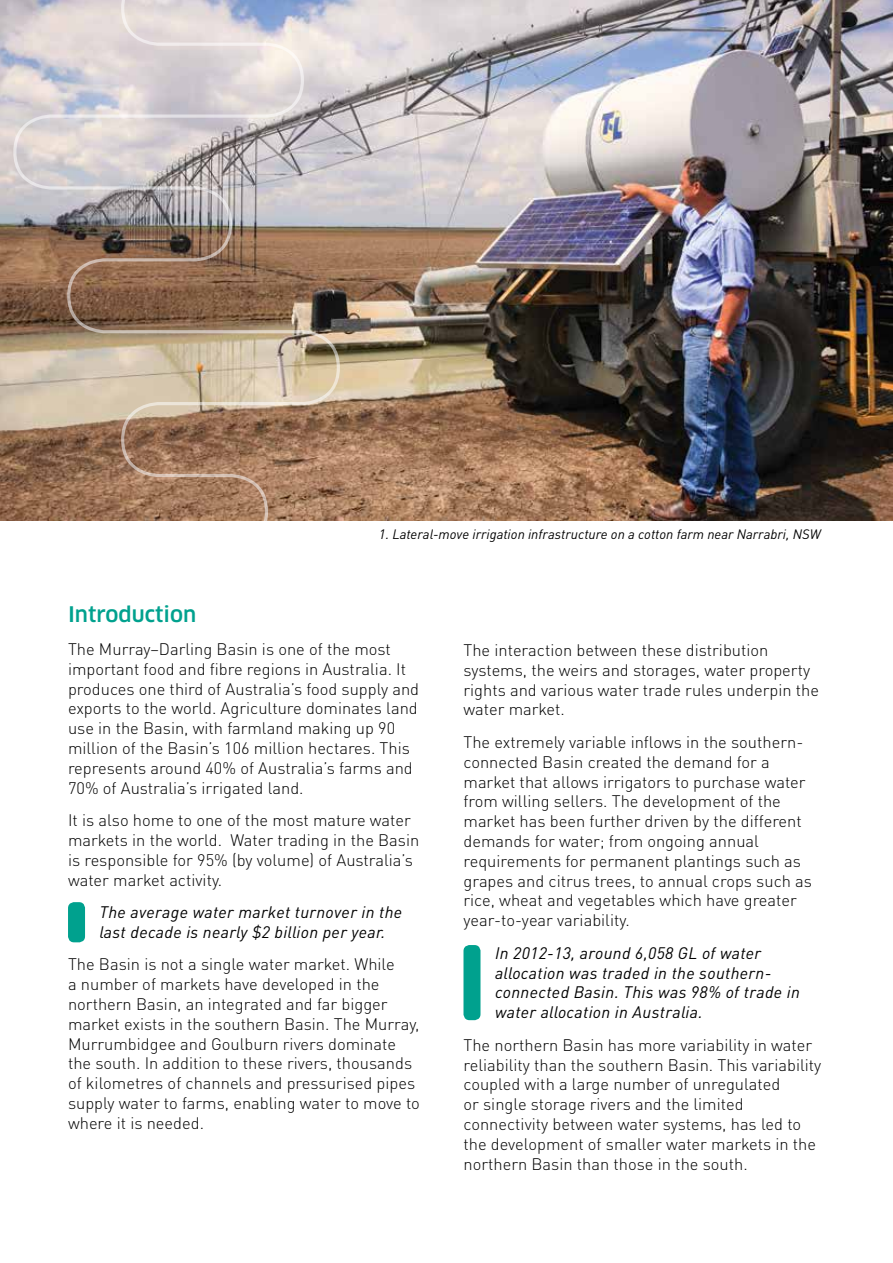
<style>
.page{position:relative;width:893px;height:1263px;background:#fff}
.page>*{position:absolute;margin:0;border:0;box-sizing:border-box;transform-origin:0 0}
.t1{font:500 21px "Clan OT";color:#00a18e}
.t2{font:300 16.5px/19.8px "DINOT";color:#000}
.t3{font:italic 16.5px/19.8px "DINOT";letter-spacing:.02em;color:#000}
.t4{font:italic 13.5px "DINOT";color:#000}
</style>
<div class="page">
<img style="left:536px;top:0;width:357px;height:521px">
<div style="left:68px;top:902px;width:17px;height:40px;background:#00a18e;border-radius:6px"></div>
<div style="left:463px;top:945px;width:17px;height:75px;background:#00a18e;border-radius:6px"></div>
<img style="left:0;top:0;width:536px;height:521px">
<p class="t4" style="left:379px;top:525px;width:443px">1. Lateral-move irrigation infrastructure on a cotton farm near Narrabri, NSW</p>
<p class="t1" style="left:68px;top:602px;width:130px">Introduction</p>
<p class="t2" style="left:68px;top:639px;width:353px">The Murray–Darling Basin is one of the most important food and fibre regions in Australia. It produces one third of Australia’s food supply and exports to the world. Agriculture dominates land use in the Basin, with farmland making up 90 million of the Basin’s 106 million hectares. This represents around 40% of Australia’s farms and 70% of Australia’s irrigated land.</p>
<p class="t2" style="left:68px;top:810px;width:353px">It is also home to one of the most mature water markets in the world. Water trading in the Basin is responsible for 95% (by volume) of Australia’s water market activity.</p>
<p class="t3" style="left:100px;top:902px;width:304px">The average water market turnover in the last decade is nearly $2 billion per year.</p>
<p class="t2" style="left:68px;top:954px;width:353px">The Basin is not a single water market. While<br>a number of markets have developed in the northern Basin, an integrated and far bigger market exists in the southern Basin. The Murray, Murrumbidgee and Goulburn rivers dominate the south. In addition to these rivers, thousands of kilometres of channels and pressurised pipes supply water to farms, enabling water to move to where it is needed.</p>
<p class="t2" style="left:463px;top:640px;width:357px">The interaction between these distribution systems, the weirs and storages, water property rights and various water trade rules underpin the water market.</p>
<p class="t2" style="left:463px;top:732px;width:350px">The extremely variable inflows in the southern&shy;connected Basin created the demand for a market that allows irrigators to purchase water from willing sellers. The development of the market has been further driven by the different demands for water; from ongoing annual requirements for permanent plantings such as grapes and citrus trees, to annual crops such as rice, wheat and vegetables which have greater year-to-year variability.</p>
<p class="t3" style="left:495px;top:942px;width:306px">In 2012-13, around 6,058 GL of water allocation was traded in the southern&shy;connected Basin. This was 98% of trade in water allocation in Australia.</p>
<p class="t2" style="left:463px;top:1035px;width:359px">The northern Basin has more variability in water reliability than the southern Basin. This variability coupled with a large number of unregulated<br>or single storage rivers and the limited connectivity between water systems, has led to the development of smaller water markets in the northern Basin than those in the south.</p>
</div>
